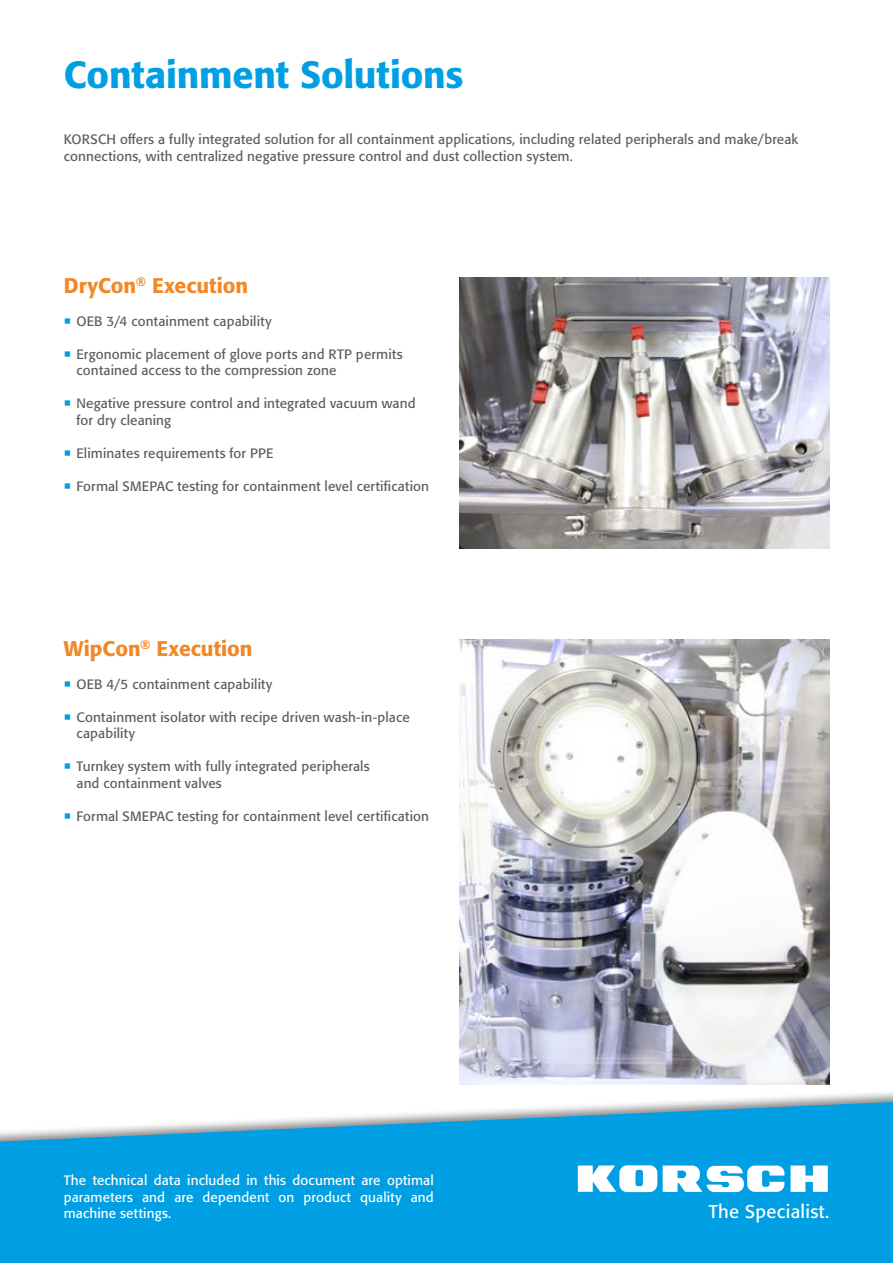
<style>
.page{position:relative;width:893px;height:1263px;background:#fff}
.page>*{position:absolute;margin:0;border:0;box-sizing:border-box;transform-origin:0 0}
.t1{font:500 37.5px "Formata Pro";letter-spacing:-.005em;color:#009fe3}
.t2{font:500 21px "Formata Pro";color:#f18825}
.t3{font:18.3px "Formata Pro";letter-spacing:.02em;color:#fff}
.t4{font:13.5px/16.5px "Formata Pro";letter-spacing:.01em;color:#5f5e5e}
.t5{font:13.5px/16.2px "Formata Pro";letter-spacing:.01em;color:#fff;text-align:justify}
</style>
<div class="page">
<svg style="left:0;top:1100px;width:893px;height:163px;fill:#009fe3"></svg>
<svg style="left:578px;top:1165px;width:250px;height:27px"></svg>
<img style="left:459px;top:278px;width:370px;height:271px">
<img style="left:459px;top:639px;width:370px;height:446px">
<h1 class="t1" style="left:64px;top:51px;width:401px">Containment Solutions</h1>
<p class="t4" style="left:64px;top:131px;width:736px">KORSCH offers a fully integrated solution for all containment applications, including related peripherals and make/break connections, with centralized negative pressure control and dust collection system.</p>
<h2 class="t2" style="left:64px;top:272px;width:186px">DryCon<sup>®</sup> Execution</h2>
<p class="t4" style="left:77px;top:313px;width:197px">OEB 3/4 containment capability</p>
<p class="t4" style="left:77px;top:346px;width:328px">Ergonomic placement of glove ports and RTP permits contained access to the compression zone</p>
<p class="t4" style="left:77px;top:395px;width:340px">Negative pressure control and integrated vacuum wand for dry cleaning</p>
<p class="t4" style="left:77px;top:444px;width:198px">Eliminates requirements for PPE</p>
<p class="t4" style="left:77px;top:477px;width:354px">Formal SMEPAC testing for containment level certification</p>
<h2 class="t2" style="left:64px;top:635px;width:190px">WipCon<sup>®</sup> Execution</h2>
<p class="t4" style="left:77px;top:675px;width:197px">OEB 4/5 containment capability</p>
<p class="t4" style="left:77px;top:708px;width:335px">Containment isolator with recipe driven wash-in-place capability</p>
<p class="t4" style="left:77px;top:758px;width:295px">Turnkey system with fully integrated peripherals and containment valves</p>
<p class="t4" style="left:77px;top:807px;width:354px">Formal SMEPAC testing for containment level certification</p>
<p class="t5" style="left:64px;top:1172px;width:371px">The technical data included in this document are optimal parameters and are dependent on product quality and machine settings.</p>
<h3 class="t3" style="left:709px;top:1199px;width:122px">The Specialist.</h3>
</div>
